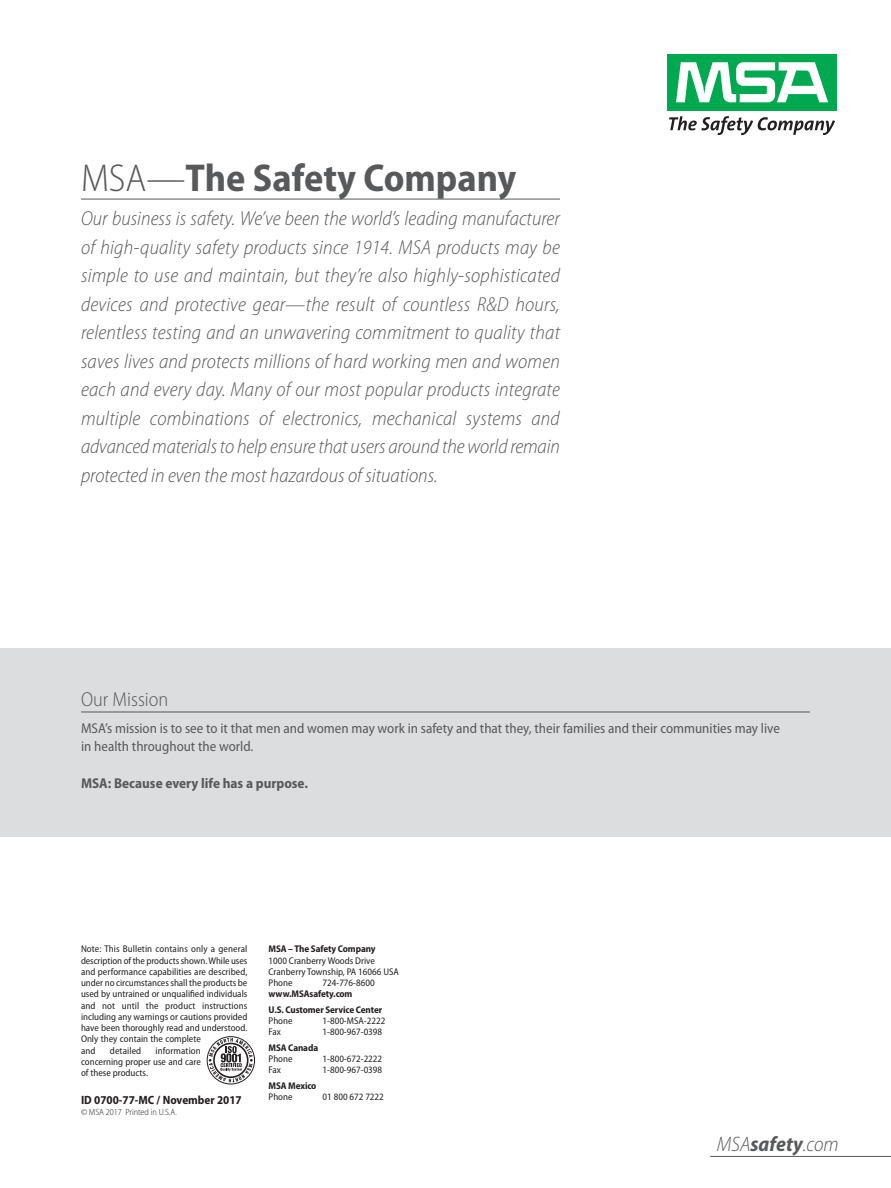
<style>
.page{position:relative;width:891px;height:1188px;background:#fff}
.page>*{position:absolute;margin:0;border:0;box-sizing:border-box;transform-origin:0 0}
.t1{font:700 semi-condensed 39px "Myriad Pro";color:#58595b}
.t2{font:italic 300 semi-condensed 21px "Myriad Pro";color:#58595b}
.t3{font:italic 300 semi-condensed 20.25px/28.5px "Myriad Pro";color:#58595b;text-align:justify}
.t4{font:300 semi-condensed 20.25px "Myriad Pro";color:#58595b}
.t5{font:semi-condensed 14.25px/18px "Myriad Pro";color:#58595b}
.t6{font:700 semi-condensed 14.25px "Myriad Pro";color:#58595b}
.t7{font:700 semi-condensed 12px "Myriad Pro";color:#231f20}
.t8{font:semi-condensed 9.75px/11.2px "Myriad Pro";color:#231f20}
.t9{font:700 semi-condensed 9.75px/15.5px "Myriad Pro";letter-spacing:-.01em;color:#231f20}
.t10{font:300 semi-condensed 9px "Myriad Pro";color:#231f20}
.s1{font-weight:300}
.s2{color:#58595b}
.s3{font-weight:700}
</style>
<div class="page">
<div style="left:0;top:648px;width:891px;height:189px;background:#dcddde"></div>
<div style="left:667px;top:54px;width:170px;height:57px;background:#00a94f"></div>
<svg style="left:676px;top:62px;width:152px;height:40px"></svg>
<svg style="left:669px;top:116px;width:166px;height:19px"></svg>
<hr style="left:81px;top:199px;width:479px;height:1px;background:#58595b">
<hr style="left:81px;top:712px;width:729px;height:1px;background:#58595b">
<div style="left:207px;top:1036px;width:48px;height:48px;border:1px solid #231f20;border-radius:50%"></div>
<svg style="left:209px;top:1038px;width:44px;height:44px"></svg>
<hr style="left:710px;top:1156px;width:181px;height:1px;background:#58595b">
<h1 class="t1" style="left:81px;top:164px;width:437px"><span class="s1">MSA—</span>The Safety Company</h1>
<p class="t3" style="left:81px;top:206px;width:481px">Our business is safety. We’ve been the world’s leading manufacturer of high-quality safety products since 1914. MSA products may be simple to use and maintain, but they’re also highly-sophisticated devices and protective gear—the result of countless R&amp;D hours, relentless testing and an unwavering commitment to quality that saves lives and protects millions of hard working men and women each and every day. Many of our most popular products integrate multiple combinations of electronics, mechanical systems and advanced materials to help ensure that users around the world remain protected in even the most hazardous of situations.</p>
<h3 class="t4" style="left:81px;top:691px;width:89px">Our Mission</h3>
<h3 class="t5" style="left:81px;top:720px;width:700px">MSA’s mission is to see to it that men and women may work in safety and that they, their families and their communities may live in health throughout the world.</h3>
<h3 class="t6" style="left:81px;top:778px;width:229px">MSA: Because every life has a purpose.</h3>
<p class="t8" style="left:81px;top:944px;width:168px">Note: This Bulletin contains only a general description of the products shown. While uses and performance capabilities are described, under no circumstances shall the products be used by untrained or unqualified individuals and not until the product instructions including any warnings or cautions provided have been thoroughly read and understood.<br>Only they contain the complete<br>and</p>
<p class="t8" style="left:81px;top:1046px;width:121px;text-align:justify;text-indent:75px">information concerning proper use and care of these products.</p>
<p class="t7" style="left:81px;top:1095px;width:162px">ID 0700-77-MC / November 2017</p>
<p class="t10" style="left:81px;top:1108px;width:97px">© MSA 2017 Printed in U.S.A<span class="s2">.</span></p>
<p class="t8" style="left:110px;top:1046px;width:33px">detailed</p>
<p class="t9" style="left:269px;top:942px;width:109px">MSA – The Safety Company</p>
<p class="t8" style="left:269px;top:956px;width:132px">1000 Cranberry Woods Drive<br>Cranberry Township, PA 16066 USA<br>Phone</p>
<p class="t8" style="left:323px;top:978px;width:54px">724-776-8600</p>
<p class="t9" style="left:269px;top:987px;width:115px">www.MSAsafety.com<br>U.S. Customer Service Center</p>
<p class="t8" style="left:269px;top:1016px;width:26px">Phone</p>
<p class="t8" style="left:323px;top:1016px;width:64px">1-800-MSA-2222</p>
<p class="t8" style="left:269px;top:1027px;width:14px">Fax</p>
<p class="t8" style="left:323px;top:1027px;width:61px">1-800-967-0398</p>
<p class="t9" style="left:269px;top:1041px;width:51px">MSA Canada</p>
<p class="t8" style="left:269px;top:1054px;width:26px">Phone</p>
<p class="t8" style="left:323px;top:1054px;width:61px">1-800-672-2222</p>
<p class="t8" style="left:269px;top:1065px;width:14px">Fax</p>
<p class="t8" style="left:323px;top:1065px;width:61px">1-800-967-0398</p>
<p class="t9" style="left:269px;top:1079px;width:49px">MSA Mexico</p>
<p class="t8" style="left:269px;top:1092px;width:26px">Phone</p>
<p class="t8" style="left:323px;top:1092px;width:63px">01 800 672 7222</p>
<h2 class="t2" style="left:717px;top:1136px;width:123px">MSA<span class="s3">safety</span>.com</h2>
</div>
